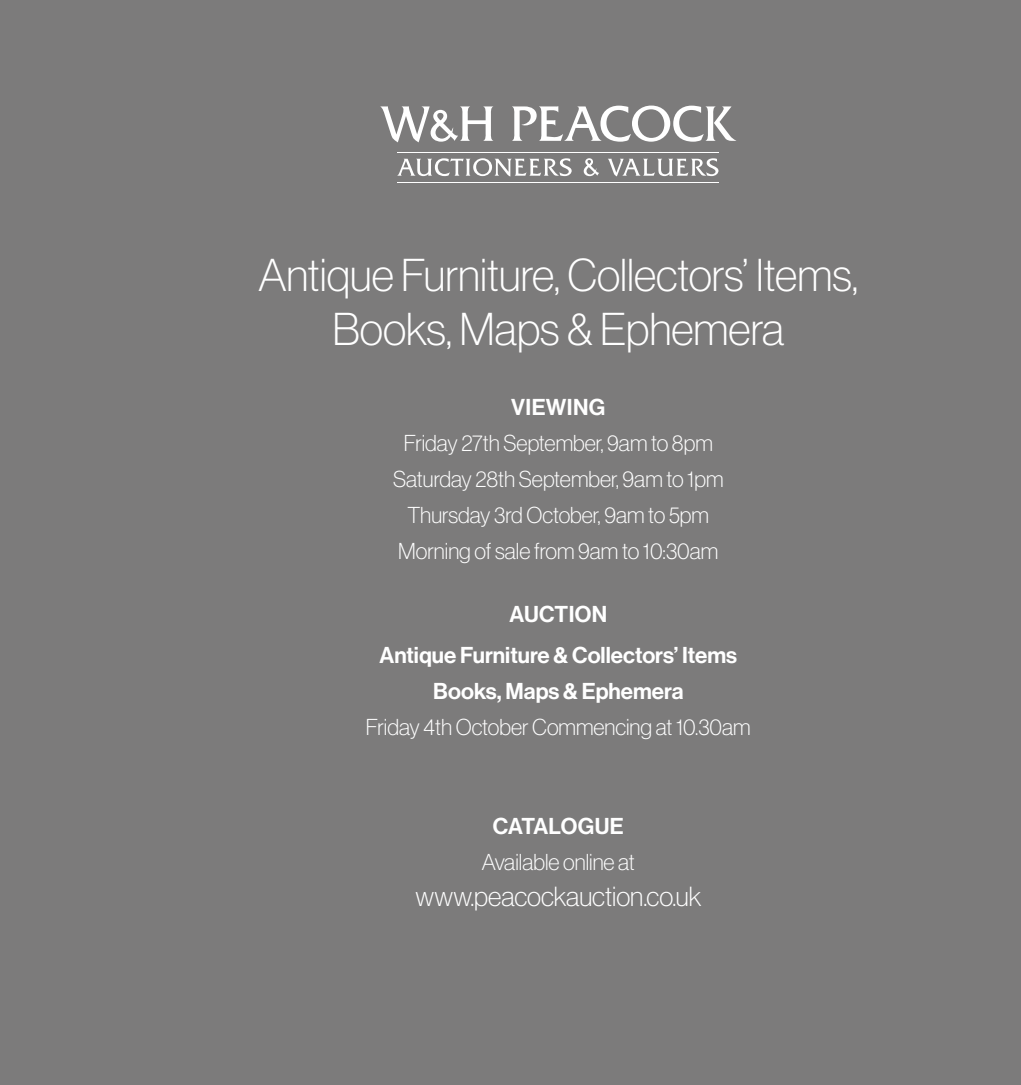
<style>
.page{position:relative;width:1021px;height:1085px;background:#fff}
.page>*{position:absolute;margin:0;border:0;box-sizing:border-box;transform-origin:0 0}
.t1{font:45px/54px "N Haas Grotesk DS Pro 35 X Lt";color:#fff;text-align:center}
.t2{font:27px "N Haas Grotesk DS Pro 35 X Lt";color:#fff}
.t3{font:22.5px/36px "N Haas Grotesk DS Pro 35 X Lt";color:#fff;text-align:center}
.t4{font:22.5px/40.5px "N Haas Grotesk DS Pro 65 Md";color:#fff;text-align:center}
</style>
<div class="page">
<div style="left:0;top:0;width:1020px;height:1084px;background:#7c7b7b"></div>
<svg style="left:512px;top:105px;width:224px;height:37px"></svg>
<svg style="left:397px;top:158px;width:174px;height:18px"></svg>
<svg style="left:608px;top:158px;width:110px;height:18px"></svg>
<hr style="left:397px;top:152px;width:322px;height:1px;background:#fff">
<hr style="left:397px;top:182px;width:322px;height:1px;background:#fff">
<svg style="left:380px;top:106px;width:113px;height:36px"></svg>
<svg style="left:583px;top:158px;width:16px;height:18px"></svg>
<h1 class="t1" style="left:258px;top:248px;width:601px">Antique Furniture, Collectors’ Items,<br>Books, Maps &amp; Ephemera</h1>
<p class="t4" style="left:511px;top:387px;width:96px">VIEWING</p>
<p class="t3" style="left:393px;top:425px;width:332px">Friday 27th September, 9am to 8pm Saturday 28th September, 9am to 1pm Thursday 3rd October, 9am to 5pm Morning of sale from 9am to 10:30am</p>
<p class="t4" style="left:379px;top:594px;width:359px">AUCTION<br>Antique Furniture &amp; Collectors’ Items</p>
<p class="t4" style="left:433px;top:670px;width:252px">Books, Maps &amp; Ephemera</p>
<p class="t3" style="left:366px;top:708px;width:386px">Friday 4th October Commencing at 10.30am</p>
<p class="t4" style="left:493px;top:805px;width:132px">CATALOGUE</p>
<p class="t3" style="left:482px;top:843px;width:155px">Available online at</p>
<p class="t2" style="left:415px;top:881px;width:287px">www.peacockauction.co.uk</p>
</div>
